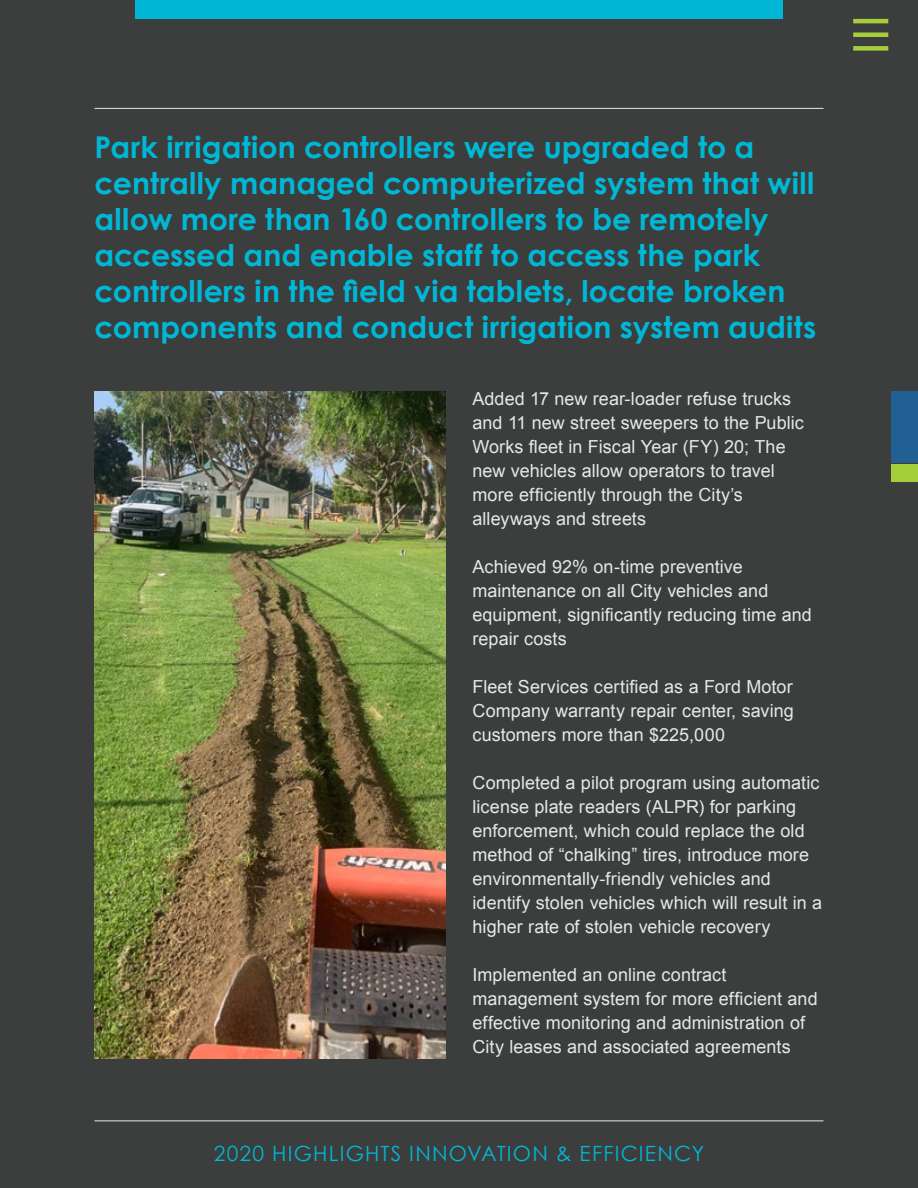
<style>
.page{position:relative;width:918px;height:1188px;background:#3c3d3d}
.page>*{position:absolute;margin:0;border:0;box-sizing:border-box;transform-origin:0 0}
.t1{font:700 30px/36px "Century Gothic";color:#00b7d5}
.t2{font:21px "Century Gothic";letter-spacing:.06em;color:#00b7d5}
.t3{font:18px/24px "Arial";letter-spacing:.005em;color:#e5e8ea}
</style>
<div class="page">
<hr style="left:853px;top:19px;width:35px;height:4px;background:#a6ce39">
<hr style="left:853px;top:33px;width:35px;height:4px;background:#a6ce39">
<div style="left:853px;top:46px;width:35px;height:5px;background:#a6ce39"></div>
<div style="left:135px;top:0;width:648px;height:19px;background:#00b7d5"></div>
<hr style="left:94px;top:1120px;width:730px;height:1px;background:#e5e8ea">
<hr style="left:94px;top:108px;width:730px;height:1px;background:#e5e8ea">
<img style="left:94px;top:392px;width:352px;height:666px">
<div style="left:891px;top:392px;width:27px;height:72px;background:#226093"></div>
<div style="left:891px;top:464px;width:27px;height:18px;background:#a6ce39"></div>
<p class="t1" style="left:94px;top:128px;width:723px">Park irrigation controllers were upgraded to a centrally managed computerized system that will allow more than 160 controllers to be remotely accessed and enable staff to access the park controllers in the field via tablets, locate broken components and conduct irrigation system audits</p>
<p class="t3" style="left:472px;top:386px;width:333px">Added 17 new rear-loader refuse trucks and 11 new street sweepers to the Public Works fleet in Fiscal Year (FY) 20; The new vehicles allow operators to travel more efficiently through the City’s alleyways and streets</p>
<p class="t3" style="left:472px;top:554px;width:341px">Achieved 92% on-time preventive maintenance on all City vehicles and equipment, significantly reducing time and repair costs</p>
<p class="t3" style="left:472px;top:674px;width:323px;text-align:justify">Fleet Services certified as a Ford Motor Company warranty repair center, saving customers more than $225,000</p>
<p class="t3" style="left:472px;top:770px;width:351px">Completed a pilot program using automatic license plate readers (ALPR) for parking enforcement, which could replace the old method of “chalking” tires, introduce more environmentally-friendly vehicles and identify stolen vehicles which will result in a higher rate of stolen vehicle recovery</p>
<p class="t3" style="left:472px;top:962px;width:347px">Implemented an online contract management system for more efficient and effective monitoring and administration of City leases and associated agreements</p>
<p class="t2" style="left:214px;top:1141px;width:492px">2020 HIGHLIGHTS INNOVATION &amp; EFFICIENCY</p>
</div>
